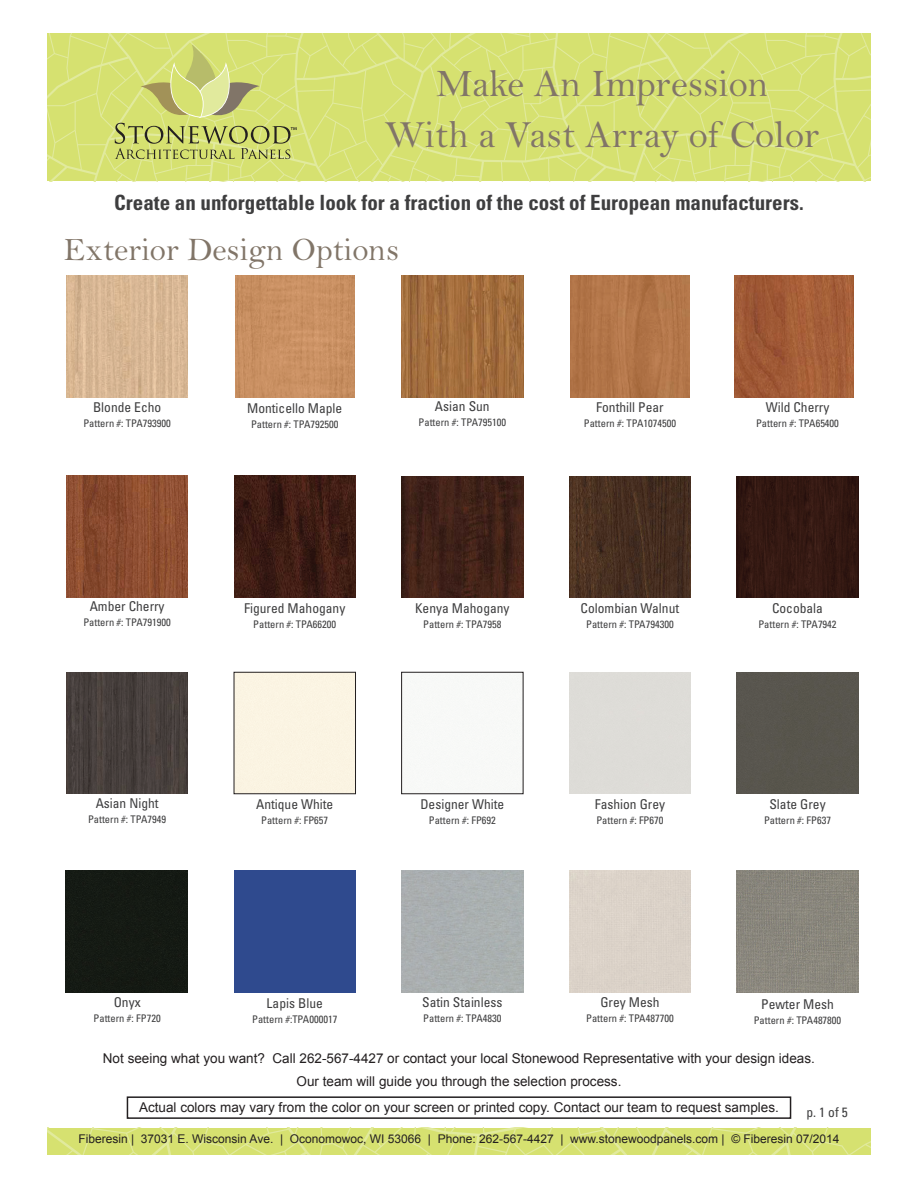
<style>
.page{position:relative;width:918px;height:1188px;background:#fff}
.page>*{position:absolute;margin:0;border:0;box-sizing:border-box;transform-origin:0 0}
.t1{font:39px/51px "Bell";color:#817568;text-align:center}
.t2{font:33px "Bell";color:#817568}
.t3{font:700 condensed 21px "Univers";color:#3e3e3f}
.t4{font:13.5px/22.5px "Arial";color:#231f20;text-align:center}
.t5{font:condensed 13.5px "Univers";color:#3e3e3f}
.t6{font:12px "Arial";color:#231f20}
.t7{font:condensed 10.5px "Univers";color:#3e3e3f}
</style>
<div class="page">
<svg style="left:47px;top:1128px;width:824px;height:26px;background:#d7e174"></svg>
<div style="left:127px;top:1096px;width:664px;height:23px;border:2px solid #231f20"></div>
<svg style="left:546px;top:33px;width:325px;height:148px;background:#d7e174"></svg>
<svg style="left:47px;top:33px;width:499px;height:148px;background:#d7e174"></svg>
<svg style="left:115px;top:45px;width:182px;height:114px;background:#c9d171"></svg>
<img style="left:66px;top:276px;width:122px;height:121px">
<img style="left:235px;top:276px;width:119px;height:121px">
<img style="left:402px;top:276px;width:121px;height:121px">
<img style="left:571px;top:276px;width:118px;height:121px">
<img style="left:735px;top:276px;width:119px;height:121px">
<img style="left:66px;top:476px;width:122px;height:121px">
<img style="left:234px;top:476px;width:122px;height:121px">
<img style="left:402px;top:476px;width:121px;height:122px">
<img style="left:737px;top:476px;width:121px;height:122px">
<img style="left:569px;top:476px;width:122px;height:122px">
<img style="left:66px;top:672px;width:122px;height:122px">
<div style="left:234px;top:672px;width:122px;height:122px;border:1px solid #231f20"></div>
<div style="left:401px;top:672px;width:122px;height:122px;border:1px solid #231f20"></div>
<div style="left:737px;top:672px;width:121px;height:122px;background:#58554d"></div>
<div style="left:66px;top:871px;width:121px;height:121px;background:#151a13"></div>
<div style="left:234px;top:871px;width:122px;height:121px;background:#2f4a8e"></div>
<img style="left:737px;top:871px;width:121px;height:121px">
<h1 class="t1" style="left:385px;top:59px;width:436px">Make An Impression<br>With a Vast Array of Color</h1>
<h3 class="t3" style="left:114px;top:190px;width:691px">Create an unforgettable look for a fraction of the cost of European manufacturers.</h3>
<h2 class="t2" style="left:64px;top:231px;width:337px">Exterior Design Options</h2>
<p class="t5" style="left:93px;top:399px;width:70px">Blonde Echo</p>
<p class="t7" style="left:83px;top:417px;width:89px">Pattern #: TPA793900</p>
<p class="t5" style="left:247px;top:400px;width:97px">Monticello Maple</p>
<p class="t7" style="left:251px;top:418px;width:89px">Pattern #: TPA792500</p>
<p class="t5" style="left:435px;top:398px;width:56px">Asian Sun</p>
<p class="t7" style="left:419px;top:416px;width:89px">Pattern #: TPA795100</p>
<p class="t5" style="left:596px;top:399px;width:69px">Fonthill Pear</p>
<p class="t7" style="left:584px;top:417px;width:94px">Pattern #: TPA1074500</p>
<p class="t5" style="left:766px;top:399px;width:65px">Wild Cherry</p>
<p class="t7" style="left:756px;top:417px;width:84px">Pattern #: TPA65400</p>
<p class="t5" style="left:90px;top:598px;width:76px">Amber Cherry</p>
<p class="t7" style="left:83px;top:616px;width:89px">Pattern #: TPA791900</p>
<p class="t5" style="left:244px;top:599px;width:103px">Figured Mahogany</p>
<p class="t7" style="left:253px;top:617px;width:84px">Pattern #: TPA66200</p>
<p class="t5" style="left:415px;top:599px;width:96px">Kenya Mahogany</p>
<p class="t7" style="left:423px;top:617px;width:80px">Pattern #: TPA7958</p>
<p class="t5" style="left:581px;top:599px;width:100px">Colombian Walnut</p>
<p class="t7" style="left:586px;top:617px;width:89px">Pattern #: TPA794300</p>
<p class="t5" style="left:772px;top:599px;width:53px">Cocobala</p>
<p class="t7" style="left:758px;top:617px;width:80px">Pattern #: TPA7942</p>
<p class="t5" style="left:96px;top:795px;width:64px">Asian Night</p>
<p class="t7" style="left:88px;top:813px;width:80px">Pattern #: TPA7949</p>
<p class="t5" style="left:256px;top:796px;width:79px">Antique White</p>
<p class="t7" style="left:261px;top:814px;width:69px">Pattern #: FP657</p>
<p class="t5" style="left:420px;top:796px;width:85px">Designer White</p>
<p class="t7" style="left:429px;top:814px;width:69px">Pattern #: FP692</p>
<p class="t5" style="left:595px;top:796px;width:72px">Fashion Grey</p>
<p class="t7" style="left:596px;top:814px;width:69px">Pattern #: FP670</p>
<p class="t5" style="left:769px;top:796px;width:58px">Slate Grey</p>
<p class="t7" style="left:764px;top:814px;width:69px">Pattern #: FP637</p>
<p class="t5" style="left:114px;top:994px;width:28px">Onyx</p>
<p class="t7" style="left:94px;top:1011px;width:69px">Pattern #: FP720</p>
<p class="t5" style="left:267px;top:994px;width:58px">Lapis Blue</p>
<p class="t7" style="left:252px;top:1012px;width:87px">Pattern #:TPA000017</p>
<p class="t5" style="left:422px;top:994px;width:82px">Satin Stainless</p>
<p class="t7" style="left:423px;top:1012px;width:80px">Pattern #: TPA4830</p>
<p class="t5" style="left:600px;top:994px;width:61px">Grey Mesh</p>
<p class="t7" style="left:586px;top:1012px;width:89px">Pattern #: TPA487700</p>
<p class="t5" style="left:761px;top:995px;width:74px">Pewter Mesh</p>
<p class="t7" style="left:754px;top:1013px;width:89px">Pattern #: TPA487800</p>
<p class="t4" style="left:103px;top:1047px;width:714px">Not seeing what you want? Call 262-567-4427 or contact your local Stonewood Representative with your design ideas.<br>Our team will guide you through the selection process.</p>
<p class="t4" style="left:139px;top:1096px;width:641px">Actual colors may vary from the color on your screen or printed copy. Contact our team to request samples.</p>
<p class="t5" style="left:807px;top:1104px;width:43px">p. 1 of 5</p>
<p class="t6" style="left:78px;top:1131px;width:763px">Fiberesin | 37031 E. Wisconsin Ave. | Oconomowoc, WI 53066 | Phone: 262-567-4427 | www.stonewoodpanels.com | © Fiberesin 07/2014</p>
</div>
